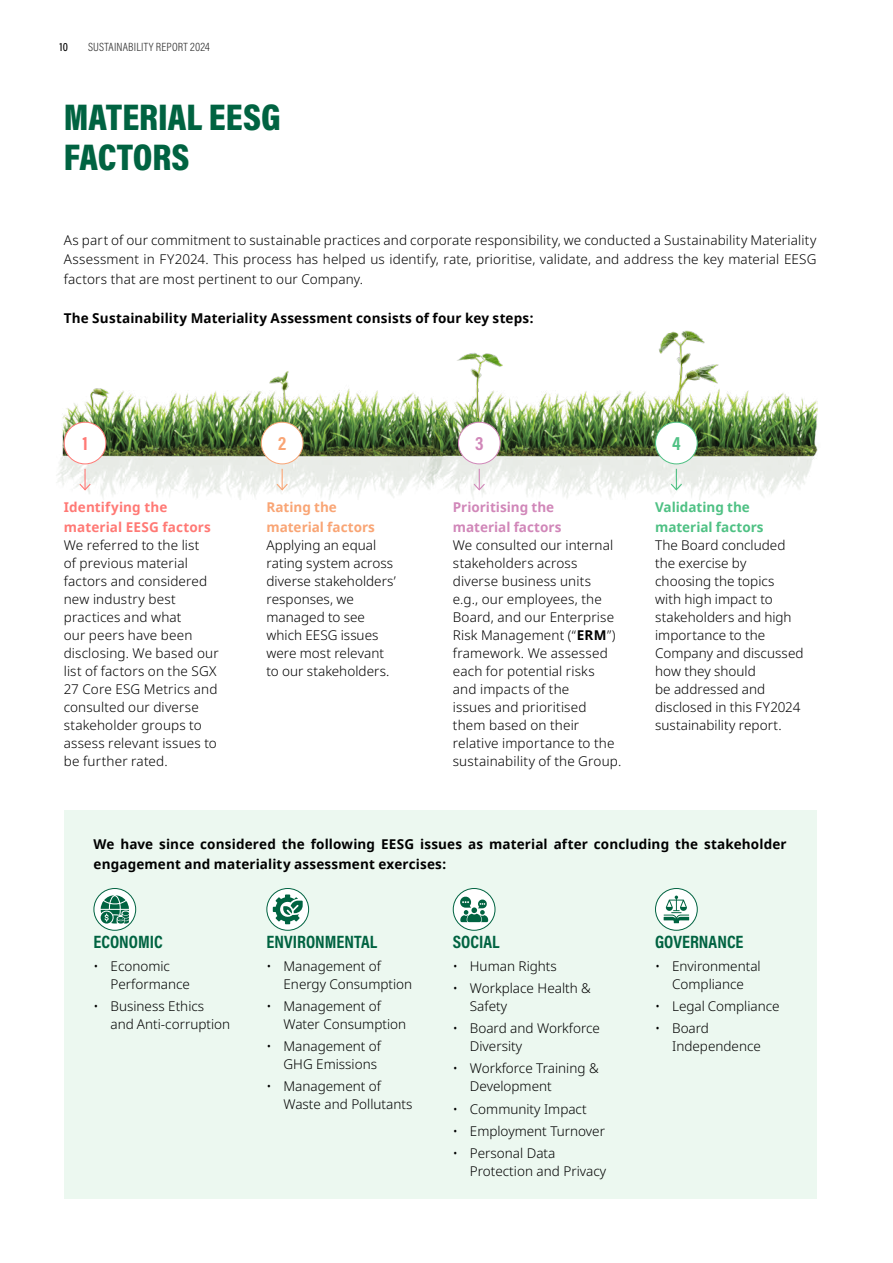
<style>
.page{position:relative;width:893px;height:1263px;background:#fff}
.page>*{position:absolute;margin:0;border:0;box-sizing:border-box;transform-origin:0 0}
.t1{font:900 37.5px/40.5px "Acumin Pro Cond";color:#006341}
.t2{font:700 19.5px "Acumin Pro Cond";color:#ff7975}
.t3{font:700 19.5px "Acumin Pro Cond";color:#f9a575}
.t4{font:700 19.5px "Acumin Pro Cond";color:#d187b9}
.t5{font:700 19.5px "Acumin Pro Cond";color:#4fc184}
.t6{font:700 18px "Acumin Pro Cond";color:#006341}
.t7{font:300 13.5px/18px "Noto Sans";letter-spacing:.005em;color:#000}
.t8{font:700 13.5px/19.5px "Noto Sans";letter-spacing:.01em;color:#000}
.t9{font:700 13.5px/19.5px "Noto Sans";letter-spacing:.01em;color:#ff7975}
.t10{font:700 13.5px/19.5px "Noto Sans";color:#d187b9}
.t11{font:700 13.5px/19.5px "Noto Sans";color:#4fc184}
.t12{font:700 13.5px/19.5px "Noto Sans";color:#f9a575}
.t13{font:300 12px "Acumin Pro Cond";letter-spacing:.015em;color:#333}
.t14{font:500 12px "Acumin Pro Cond";color:#000}
.s1{font-weight:700}
</style>
<div class="page">
<div style="left:64px;top:810px;width:752px;height:389px;background:#ecf8f0"></div>
<img style="left:284px;top:371px;width:5px;height:4px">
<img style="left:658px;top:330px;width:61px;height:45px">
<img style="left:56px;top:375px;width:359px;height:125px">
<img style="left:415px;top:375px;width:403px;height:125px">
<img style="left:450px;top:352px;width:61px;height:65px">
<div style="left:64px;top:422px;width:42px;height:42px;background:#fff;border-radius:50%"></div>
<div style="left:64px;top:422px;width:42px;height:42px;border:1px solid #ff7975;border-radius:50%"></div>
<div style="left:458px;top:422px;width:42px;height:42px;background:#fff;border-radius:50%"></div>
<div style="left:458px;top:422px;width:42px;height:42px;border:1px solid #d187b9;border-radius:50%"></div>
<div style="left:655px;top:422px;width:42px;height:42px;background:#fff;border-radius:50%"></div>
<div style="left:655px;top:422px;width:43px;height:42px;border:1px solid #4fc184;border-radius:50%"></div>
<div style="left:261px;top:422px;width:42px;height:42px;background:#fff;border-radius:50%"></div>
<div style="left:261px;top:422px;width:42px;height:42px;border:1px solid #f9a575;border-radius:50%"></div>
<hr style="left:84px;top:469px;width:2px;height:21px;background:#ff7975">
<svg style="left:78px;top:482px;width:14px;height:9px"></svg>
<svg style="left:472px;top:469px;width:14px;height:22px"></svg>
<svg style="left:670px;top:469px;width:13px;height:22px"></svg>
<svg style="left:275px;top:469px;width:14px;height:22px"></svg>
<svg style="left:94px;top:888px;width:42px;height:42px"></svg>
<div style="left:94px;top:888px;width:42px;height:43px;border:1px solid #006341;border-radius:50%"></div>
<svg style="left:101px;top:895px;width:28px;height:28px"></svg>
<svg style="left:267px;top:888px;width:42px;height:42px"></svg>
<div style="left:266px;top:888px;width:43px;height:43px;border:1px solid #006341;border-radius:50%"></div>
<svg style="left:273px;top:894px;width:30px;height:30px"></svg>
<svg style="left:453px;top:888px;width:42px;height:42px"></svg>
<div style="left:453px;top:888px;width:42px;height:43px;border:1px solid #006341;border-radius:50%"></div>
<svg style="left:458px;top:895px;width:30px;height:27px"></svg>
<svg style="left:655px;top:888px;width:42px;height:42px"></svg>
<div style="left:655px;top:888px;width:43px;height:43px;border:1px solid #006341;border-radius:50%"></div>
<svg style="left:664px;top:895px;width:25px;height:28px"></svg>
<p class="t14" style="left:60px;top:39px;width:10px">10</p>
<p class="t13" style="left:88px;top:39px;width:123px">SUSTAINABILITY REPORT 2024</p>
<h1 class="t1" style="left:64px;top:96px;width:218px">MATERIAL EESG<br>FACTORS</h1>
<p class="t7" style="left:64px;top:230px;width:754px;line-height:19.5px;text-align:justify">As part of our commitment to sustainable practices and corporate responsibility, we conducted a Sustainability Materiality Assessment in FY2024. This process has helped us identify, rate, prioritise, validate, and address the key material EESG factors that are most pertinent to our Company.</p>
<p class="t8" style="left:64px;top:308px;width:471px">The Sustainability Materiality Assessment consists of four key steps:</p>
<h2 class="t2" style="left:82px;top:431px;width:7px">1</h2>
<h2 class="t3" style="left:278px;top:431px;width:10px">2</h2>
<h2 class="t4" style="left:475px;top:431px;width:10px">3</h2>
<h2 class="t5" style="left:672px;top:431px;width:10px">4</h2>
<p class="t9" style="left:64px;top:498px;width:149px">Identifying the material EESG factors</p>
<p class="t7" style="left:64px;top:536px;width:156px">We referred to the list<br>of previous material factors and considered new industry best practices and what<br>our peers have been disclosing. We based our list of factors on the SGX<br>27 Core ESG Metrics and consulted our diverse stakeholder groups to assess relevant issues to be further rated.</p>
<p class="t12" style="left:266px;top:498px;width:110px">Rating the material factors</p>
<p class="t7" style="left:266px;top:536px;width:131px">Applying an equal rating system across diverse stakeholders’ responses, we managed to see which EESG issues were most relevant to our stakeholders.</p>
<p class="t10" style="left:453px;top:498px;width:110px">Prioritising the material factors</p>
<p class="t7" style="left:453px;top:536px;width:170px">We consulted our internal stakeholders across diverse business units<br>e.g., our employees, the<br>Board, and our Enterprise<br>Risk Management (“<span class="s1">ERM</span>”) framework. We assessed each for potential risks and impacts of the<br>issues and prioritised them based on their relative importance to the sustainability of the Group.</p>
<p class="t11" style="left:655px;top:498px;width:110px">Validating the material factors</p>
<p class="t7" style="left:655px;top:536px;width:150px">The Board concluded the exercise by choosing the topics with high impact to stakeholders and high importance to the<br>Company and discussed how they should<br>be addressed and disclosed in this FY2024 sustainability report.</p>
<p class="t8" style="left:94px;top:835px;width:695px">We have since considered the following EESG issues as material after concluding the stakeholder engagement and materiality assessment exercises:</p>
<h3 class="t6" style="left:94px;top:930px;width:71px">ECONOMIC</h3>
<p class="t7" style="left:111px;top:957px;width:81px;text-indent:-17px">• Economic<br>Performance</p>
<p class="t7" style="left:111px;top:997px;width:121px;text-indent:-17px">• Business Ethics and Anti-corruption</p>
<h3 class="t6" style="left:266px;top:930px;width:112px">ENVIRONMENTAL</h3>
<p class="t7" style="left:283px;top:957px;width:130px;text-indent:-17px">• Management of<br>Energy Consumption</p>
<p class="t7" style="left:283px;top:997px;width:124px;text-indent:-17px">• Management of<br>Water Consumption</p>
<p class="t7" style="left:266px;top:1037px;width:116px;text-align:right">• Management of<br>GHG Emissions</p>
<p class="t7" style="left:283px;top:1078px;width:130px;text-indent:-17px">• Management of<br>Waste and Pollutants</p>
<h3 class="t6" style="left:453px;top:930px;width:48px">SOCIAL</h3>
<p class="t7" style="left:453px;top:957px;width:105px">• Human Rights</p>
<p class="t7" style="left:470px;top:979px;width:123px;text-indent:-17px">• Workplace Health &amp;<br>Safety</p>
<p class="t7" style="left:470px;top:1019px;width:132px;text-indent:-17px">• Board and Workforce<br>Diversity</p>
<p class="t7" style="left:470px;top:1060px;width:130px;text-indent:-17px">• Workforce Training &amp;<br>Development</p>
<p class="t7" style="left:453px;top:1100px;width:135px">• Community Impact</p>
<p class="t7" style="left:453px;top:1122px;width:154px">• Employment Turnover</p>
<p class="t7" style="left:470px;top:1144px;width:138px;text-indent:-17px">• Personal Data<br>Protection and Privacy</p>
<h3 class="t6" style="left:655px;top:930px;width:90px">GOVERNANCE</h3>
<p class="t7" style="left:655px;top:957px;width:107px;text-align:center">• Environmental<br>Compliance</p>
<p class="t7" style="left:655px;top:997px;width:126px">• Legal Compliance</p>
<p class="t7" style="left:672px;top:1019px;width:90px;text-indent:-17px">• Board<br>Independence</p>
</div>
